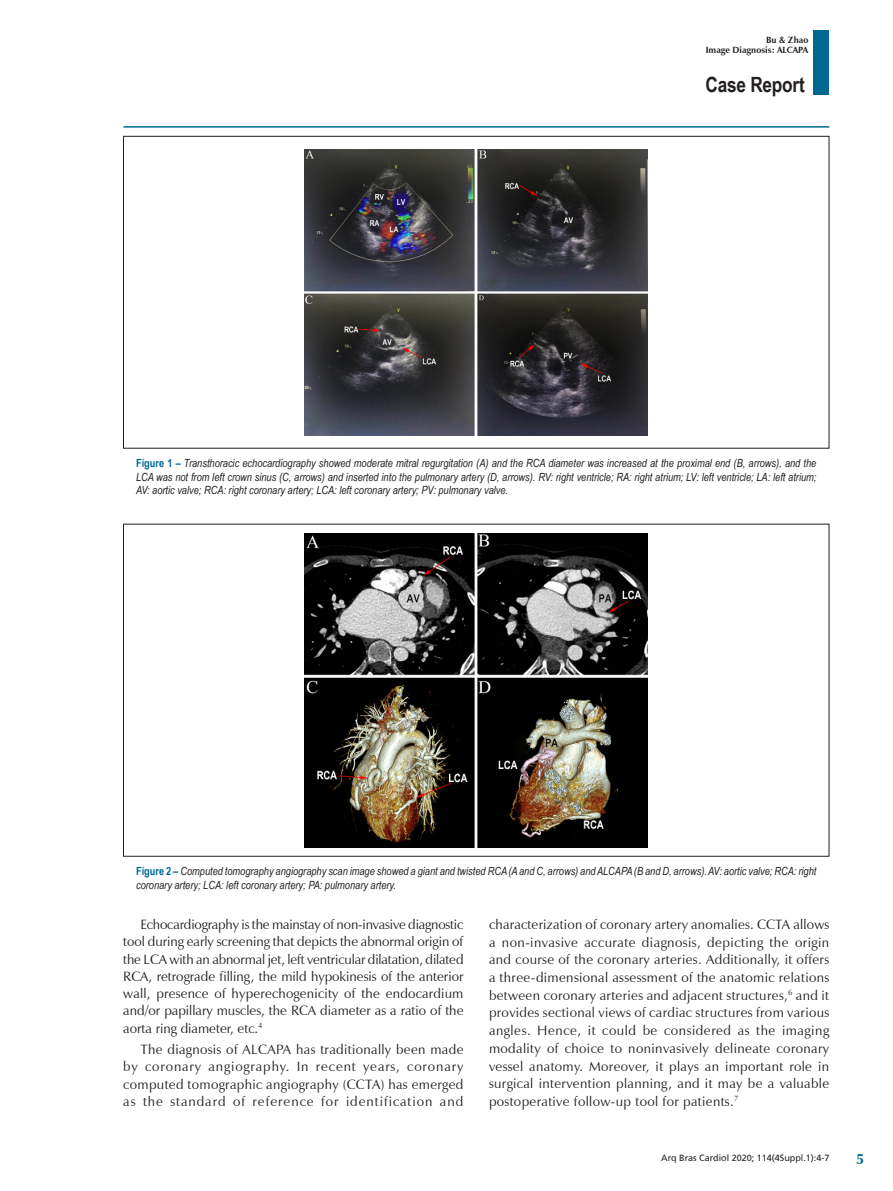
<style>
.page{position:relative;width:893px;height:1191px;background:#fff}
.page>*{position:absolute;margin:0;border:0;box-sizing:border-box;transform-origin:0 0}
.t1{font:700 21px "Arial Narrow";letter-spacing:-.01em;color:#231f20}
.t2{font:700 15px "Zapf Humanist 601 BT";color:#006991}
._01-TEXTO_BASICO{font:13.5px/17.7px "Zapf Humanist 601 BT";letter-spacing:.025em;color:#231f20;text-align:justify}
._06_-_LEGENDA_FIGURA{font:italic 11.25px/13.5px "Arial Narrow";color:#231f20;text-align:justify}
.t3{font:9px "Frutiger";color:#231f20}
.t4{font:700 9px/10.8px "Zapf Humanist 601 BT";color:#231f20;text-align:right}
.s1{font-weight:700;font-style:normal;color:#006991}
</style>
<div class="page">
<hr style="left:123px;top:126px;width:706px;height:2px;background:#006991">
<div style="left:813px;top:30px;width:16px;height:64px;background:#006991"></div>
<img style="left:305px;top:149px;width:343px;height:286px">
<img style="left:305px;top:533px;width:343px;height:314px">
<p class="t4" style="left:706px;top:34px;width:104px">Bu &amp; Zhao<br>Image Diagnosis: ALCAPA</p>
<h1 class="t1" style="left:705px;top:69px;width:101px">Case Report</h1>
<p class="_06_-_LEGENDA_FIGURA" style="left:136px;top:456px;width:682px"><span class="s1">Figure 1 –</span> Transthoracic echocardiography showed moderate mitral regurgitation (A) and the RCA diameter was increased at the proximal end (B, arrows), and the LCA was not from left crown sinus (C, arrows) and inserted into the pulmonary artery (D, arrows). RV: right ventricle; RA: right atrium; LV: left ventricle; LA: left atrium; AV: aortic valve; RCA: right coronary artery; LCA: left coronary artery; PV: pulmonary valve.</p>
<p class="_06_-_LEGENDA_FIGURA" style="left:136px;top:864px;width:682px"><span class="s1">Figure 2 –</span> Computed tomography angiography scan image showed a giant and twisted RCA (A and C, arrows) and ALCAPA (B and D, arrows). AV: aortic valve; RCA: right coronary artery; LCA: left coronary artery; PA: pulmonary artery.</p>
<p class="_01-TEXTO_BASICO" style="left:123px;top:915px;width:342px;line-height:17.2px;text-indent:17px">Echocardiography is the mainstay of non-invasive diagnostic tool during early screening that depicts the abnormal origin of the LCA with an abnormal jet, left ventricular dilatation, dilated RCA, retrograde filling, the mild hypokinesis of the anterior wall, presence of hyperechogenicity of the endocardium and/or papillary muscles, the RCA diameter as a ratio of the aorta ring diameter, etc.<sup>4</sup></p>
<p class="_01-TEXTO_BASICO" style="left:123px;top:1040px;width:342px;line-height:17.2px;text-indent:17px">The diagnosis of ALCAPA has traditionally been made by coronary angiography. In recent years, coronary computed tomographic angiography (CCTA) has emerged as the standard of reference for identification and</p>
<p class="_01-TEXTO_BASICO" style="left:489px;top:915px;width:342px">characterization of coronary artery anomalies. CCTA allows a non-invasive accurate diagnosis, depicting the origin and course of the coronary arteries. Additionally, it offers a three-dimensional assessment of the anatomic relations between coronary arteries and adjacent structures,<sup>6</sup> and it provides sectional views of cardiac structures from various angles. Hence, it could be considered as the imaging modality of choice to noninvasively delineate coronary vessel anatomy. Moreover, it plays an important role in surgical intervention planning, and it may be a valuable postoperative follow-up tool for patients.<sup>7</sup></p>
<p class="t3" style="left:661px;top:1153px;width:170px">Arq Bras Cardiol 2020; 114(4Suppl.1):4-7</p>
<p class="t2" style="left:856px;top:1149px;width:10px">5</p>
</div>
